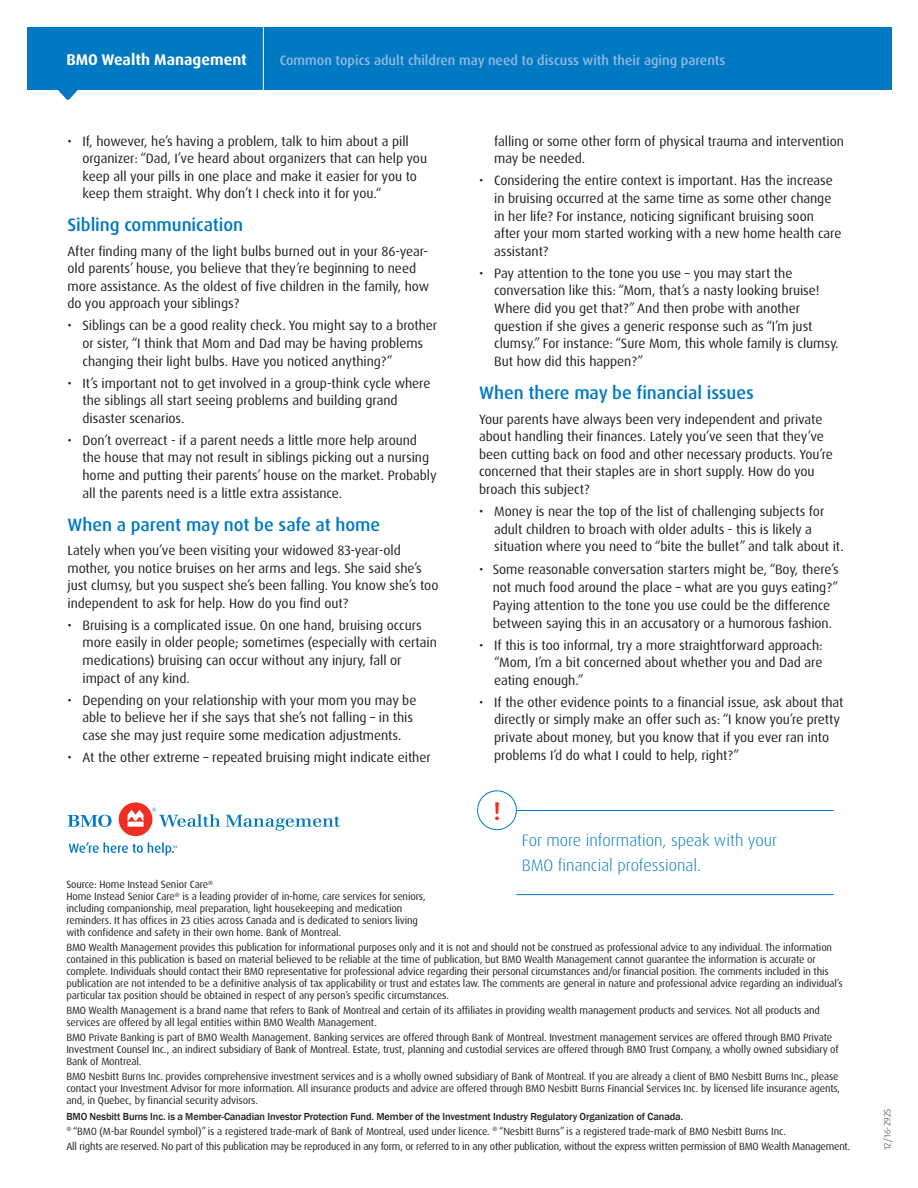
<style>
.page{position:relative;width:918px;height:1188px;background:#fff}
.page>*{position:absolute;margin:0;border:0;box-sizing:border-box;transform-origin:0 0}
.t1{font:500 25.65px "Dax Pro";color:#ee2e22}
.t2{font:500 18px "Dax Pro";letter-spacing:-.005em;color:#0079c2}
.t3{font:300 16.5px/24.8px "Dax Pro";color:#0079c2}
.t4{font:700 15.6px "Dax Pro";color:#fff}
.t5{font:500 13.65px "Dax Pro";color:#94b9e1}
.t6{font:13.5px/17.7px "Dax Pro";letter-spacing:-.005em;color:#231f20}
.t7{font:10.5px/12px "Dax Pro";letter-spacing:-.01em;color:#231f20}
.t8{font:500 10.5px "Franklin Gothic";letter-spacing:-.01em;color:#231f20}
.t9{font:300 9px "Dax Pro";letter-spacing:.025em;color:#231f20}
</style>
<div class="page">
<div style="left:27px;top:27px;width:865px;height:62px;background:#0079c2"></div>
<svg style="left:58px;top:89px;width:20px;height:11px"></svg>
<hr style="left:263px;top:13px;width:1px;height:81px;background:#fff">
<hr style="left:516px;top:894px;width:318px;height:1px;background:#0079c2">
<hr style="left:516px;top:810px;width:318px;height:1px;background:#0079c2">
<div style="left:477px;top:791px;width:40px;height:39px;border:1px solid #0079c2;border-radius:50%"></div>
<svg style="left:68px;top:815px;width:44px;height:12px"></svg>
<div style="left:119px;top:802px;width:33px;height:34px;background:#ee2e22;border-radius:50%"></div>
<svg style="left:226px;top:815px;width:114px;height:16px"></svg>
<svg style="left:128px;top:810px;width:15px;height:17px"></svg>
<svg style="left:152px;top:808px;width:68px;height:19px"></svg>
<svg style="left:69px;top:842px;width:108px;height:14px"></svg>
<p class="t4" style="left:66px;top:50px;width:182px">BMO Wealth Management</p>
<p class="t5" style="left:280px;top:52px;width:447px">Common topics adult children may need to discuss with their aging parents</p>
<p class="t6" style="left:82px;top:132px;width:346px;text-indent:-15px">• If, however, he’s having a problem, talk to him about a pill organizer: “Dad, I’ve heard about organizers that can help you keep all your pills in one place and make it easier for you to keep them straight. Why don’t I check into it for you.“</p>
<h2 class="t2" style="left:68px;top:213px;width:177px">Sibling communication</h2>
<p class="t6" style="left:68px;top:242px;width:363px">After finding many of the light bulbs burned out in your 86-year&shy;old parents’ house, you believe that they’re beginning to need more assistance. As the oldest of five children in the family, how do you approach your siblings?</p>
<p class="t6" style="left:82px;top:317px;width:356px;text-indent:-15px">• Siblings can be a good reality check. You might say to a brother or sister, “I think that Mom and Dad may be having problems changing their light bulbs. Have you noticed anything?”</p>
<p class="t6" style="left:82px;top:374px;width:349px;text-indent:-15px">• It’s important not to get involved in a group-think cycle where the siblings all start seeing problems and building grand disaster scenarios.</p>
<p class="t6" style="left:82px;top:431px;width:356px;text-indent:-15px">• Don’t overreact - if a parent needs a little more help around the house that may not result in siblings picking out a nursing home and putting their parents’ house on the market. Probably all the parents need is a little extra assistance.</p>
<h2 class="t2" style="left:68px;top:513px;width:314px">When a parent may not be safe at home</h2>
<p class="t6" style="left:68px;top:542px;width:372px">Lately when you’ve been visiting your widowed 83-year-old mother, you notice bruises on her arms and legs. She said she’s just clumsy, but you suspect she’s been falling. You know she’s too independent to ask for help. How do you find out?</p>
<p class="t6" style="left:82px;top:616px;width:356px;text-indent:-15px">• Bruising is a complicated issue. On one hand, bruising occurs more easily in older people; sometimes (especially with certain medications) bruising can occur without any injury, fall or impact of any kind.</p>
<p class="t6" style="left:82px;top:691px;width:335px;text-indent:-15px">• Depending on your relationship with your mom you may be able to believe her if she says that she’s not falling – in this case she may just require some medication adjustments.</p>
<p class="t6" style="left:68px;top:748px;width:365px">• At the other extreme – repeated bruising might indicate either</p>
<p class="t6" style="left:494px;top:132px;width:351px">falling or some other form of physical trauma and intervention may be needed.</p>
<p class="t6" style="left:494px;top:172px;width:349px;text-indent:-15px">• Considering the entire context is important. Has the increase in bruising occurred at the same time as some other change in her life? For instance, noticing significant bruising soon after your mom started working with a new home health care assistant?</p>
<p class="t6" style="left:494px;top:264px;width:346px;text-indent:-15px">• Pay attention to the tone you use – you may start the conversation like this: “Mom, that’s a nasty looking bruise!<br>Where did you get that?” And then probe with another question if she gives a generic response such as “I’m just clumsy.” For instance: “Sure Mom, this whole family is clumsy.<br>But how did this happen?”</p>
<h2 class="t2" style="left:479px;top:381px;width:276px">When there may be financial issues</h2>
<p class="t6" style="left:479px;top:410px;width:355px">Your parents have always been very independent and private about handling their finances. Lately you’ve seen that they’ve been cutting back on food and other necessary products. You’re concerned that their staples are in short supply. How do you broach this subject?</p>
<p class="t6" style="left:494px;top:503px;width:351px;text-indent:-15px">• Money is near the top of the list of challenging subjects for adult children to broach with older adults - this is likely a situation where you need to “bite the bullet” and talk about it.</p>
<p class="t6" style="left:493px;top:560px;width:348px;text-indent:-14px">• Some reasonable conversation starters might be, “Boy, there’s not much food around the place – what are you guys eating?” Paying attention to the tone you use could be the difference between saying this in an accusatory or a humorous fashion.</p>
<p class="t6" style="left:494px;top:636px;width:330px;text-align:justify;text-indent:-15px">• If this is too informal, try a more straightforward approach: “Mom, I’m a bit concerned about whether you and Dad are eating enough.”</p>
<p class="t6" style="left:494px;top:693px;width:351px;text-indent:-15px">• If the other evidence points to a financial issue, ask about that directly or simply make an offer such as: “I know you’re pretty private about money, but you know that if you ever ran into problems I’d do what I could to help, right?”</p>
<h1 class="t1" style="left:493px;top:795px;width:9px">!</h1>
<p class="t3" style="left:522px;top:828px;width:257px">For more information, speak with your<br>BMO financial professional.</p>
<p class="t7" style="left:66px;top:878px;width:148px">Source: Home Instead Senior Care<sup>®</sup></p>
<p class="t7" style="left:66px;top:890px;width:361px">Home Instead Senior Care<sup>®</sup> is a leading provider of in-home, care services for seniors, including companionship, meal preparation, light housekeeping and medication reminders. It has offices in 23 cities across Canada and is dedicated to seniors living with confidence and safety in their own home. Bank of Montreal.</p>
<p class="t7" style="left:66px;top:941px;width:778px">BMO Wealth Management provides this publication for informational purposes only and it is not and should not be construed as professional advice to any individual. The information contained in this publication is based on material believed to be reliable at the time of publication, but BMO Wealth Management cannot guarantee the information is accurate or complete. Individuals should contact their BMO representative for professional advice regarding their personal circumstances and/or financial position. The comments included in this publication are not intended to be a definitive analysis of tax applicability or trust and estates law. The comments are general in nature and professional advice regarding an individual’s particular tax position should be obtained in respect of any person’s specific circumstances.</p>
<p class="t7" style="left:66px;top:1004px;width:755px">BMO Wealth Management is a brand name that refers to Bank of Montreal and certain of its affiliates in providing wealth management products and services. Not all products and services are offered by all legal entities within BMO Wealth Management.</p>
<p class="t7" style="left:66px;top:1032px;width:774px">BMO Private Banking is part of BMO Wealth Management. Banking services are offered through Bank of Montreal. Investment management services are offered through BMO Private<br>Investment Counsel Inc., an indirect subsidiary of Bank of Montreal. Estate, trust, planning and custodial services are offered through BMO Trust Company, a wholly owned subsidiary of<br>Bank of Montreal.</p>
<p class="t7" style="left:66px;top:1071px;width:775px">BMO Nesbitt Burns Inc. provides comprehensive investment services and is a wholly owned subsidiary of Bank of Montreal. If you are already a client of BMO Nesbitt Burns Inc., please contact your Investment Advisor for more information. All insurance products and advice are offered through BMO Nesbitt Burns Financial Services Inc. by licensed life insurance agents, and, in Quebec, by financial security advisors.</p>
<p class="t8" style="left:66px;top:1110px;width:618px">BMO Nesbitt Burns Inc. is a Member-Canadian Investor Protection Fund. Member of the Investment Industry Regulatory Organization of Canada.</p>
<p class="t7" style="left:66px;top:1125px;width:721px"><sup>®</sup> “BMO (M-bar Roundel symbol)” is a registered trade-mark of Bank of Montreal, used under licence. <sup>®</sup> “Nesbitt Burns” is a registered trade-mark of BMO Nesbitt Burns Inc.</p>
<p class="t7" style="left:66px;top:1141px;width:786px">All rights are reserved. No part of this publication may be reproduced in any form, or referred to in any other publication, without the express written permission of BMO Wealth Management.</p>
<p class="t9" style="left:882px;top:1150px;width:43px;rotate:-90deg">12/16-2925</p>
</div>
